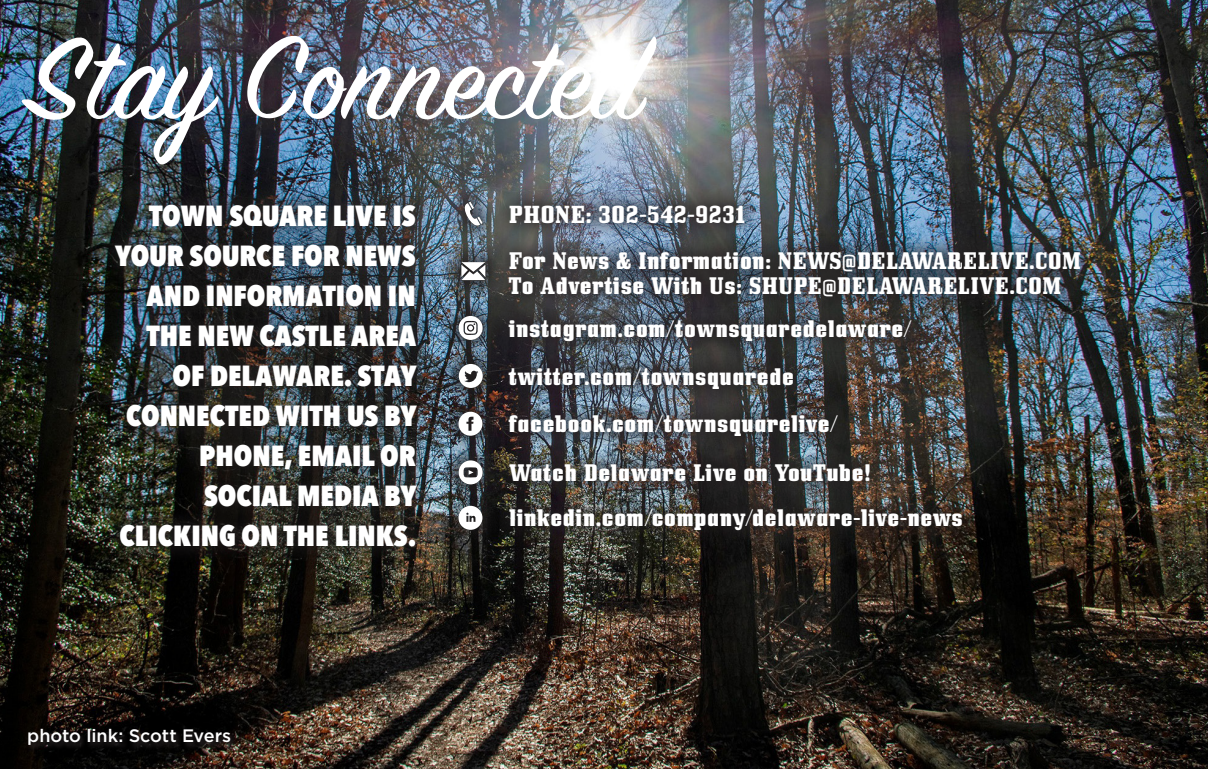
<style>
.page{position:relative;width:1208px;height:769px;background:#fff}
.page>*{position:absolute;margin:0;border:0;box-sizing:border-box;transform-origin:0 0}
.t1{font:128.5px "Sign Painter House Script";color:#fff}
.t2{font:800 29px/40px "Avenir Next Condensed";color:#fff;text-align:right}
.t3{font:22px "Bullpen Hv";color:#fff}
.t4{font:21.3px "Bullpen Hv";color:#fff}
.t5{font:500 18px "Gotham";letter-spacing:-.005em;color:#fff}
</style>
<div class="page">
<img style="left:0;top:0;width:1207px;height:768px">
<div style="left:491px;top:185px;width:272px;height:57px;background:#231f20;opacity:.75"></div>
<div style="left:489px;top:232px;width:610px;height:83px;background:#231f20;opacity:.75"></div>
<div style="left:439px;top:296px;width:490px;height:63px;background:#231f20;opacity:.75"></div>
<div style="left:439px;top:344px;width:373px;height:63px;background:#231f20;opacity:.75"></div>
<div style="left:439px;top:392px;width:417px;height:63px;background:#231f20;opacity:.75"></div>
<div style="left:439px;top:441px;width:450px;height:62px;background:#231f20;opacity:.75"></div>
<div style="left:97px;top:185px;width:338px;height:380px;background:#231f20;opacity:.75"></div>
<div style="left:441px;top:242px;width:64px;height:58px;background:#231f20;opacity:.75"></div>
<svg style="left:461px;top:262px;width:24px;height:18px"></svg>
<div style="left:439px;top:392px;width:62px;height:62px;background:#231f20;opacity:.75"></div>
<svg style="left:458px;top:411px;width:24px;height:24px"></svg>
<div style="left:439px;top:296px;width:63px;height:63px;background:#231f20;opacity:.75"></div>
<svg style="left:458px;top:316px;width:24px;height:24px"></svg>
<div style="left:490px;top:489px;width:490px;height:60px;background:#231f20;opacity:.75"></div>
<div style="left:439px;top:486px;width:62px;height:62px;background:#231f20;opacity:.75"></div>
<svg style="left:458px;top:505px;width:24px;height:24px"></svg>
<div style="left:445px;top:183px;width:56px;height:61px;background:#231f20;opacity:.75"></div>
<svg style="left:460px;top:201px;width:22px;height:28px"></svg>
<div style="left:439px;top:344px;width:63px;height:63px;background:#231f20;opacity:.75"></div>
<svg style="left:458px;top:363px;width:24px;height:25px"></svg>
<div style="left:439px;top:441px;width:63px;height:62px;background:#231f20;opacity:.75"></div>
<svg style="left:458px;top:460px;width:24px;height:24px"></svg>
<svg style="left:27px;top:727px;width:210px;height:25px;background:#0f0c0b"></svg>
<p class="t1" style="left:27px;top:0;width:617px">Stay Connected</p>
<p class="t2" style="left:116px;top:195px;width:302px">TOWN SQUARE LIVE IS<br>YOUR SOURCE FOR NEWS<br>AND INFORMATION IN<br>THE NEW CASTLE AREA<br>OF DELAWARE. STAY<br>CONNECTED WITH US BY<br>PHONE, EMAIL OR<br>SOCIAL MEDIA BY<br>CLICKING ON THE LINKS.</p>
<p class="t5" style="left:27px;top:723px;width:205px">photo link: Scott Evers</p>
<p class="t3" style="left:508px;top:201px;width:239px">PHONE: 302-542-9231</p>
<p class="t4" style="left:508px;top:248px;width:574px">For News &amp; Information: NEWS@DELAWARELIVE.COM</p>
<p class="t4" style="left:508px;top:274px;width:554px">To Advertise With Us: SHUPE@DELAWARELIVE.COM</p>
<p class="t4" style="left:508px;top:316px;width:405px">instagram.com/townsquaredelaware/</p>
<p class="t4" style="left:508px;top:364px;width:287px">twitter.com/townsquarede</p>
<p class="t4" style="left:508px;top:412px;width:331px">facebook.com/townsquarelive/</p>
<p class="t4" style="left:509px;top:460px;width:363px">Watch Delaware Live on YouTube!</p>
<p class="t4" style="left:509px;top:505px;width:455px">linkedin.com/company/delaware-live-news</p>
</div>
